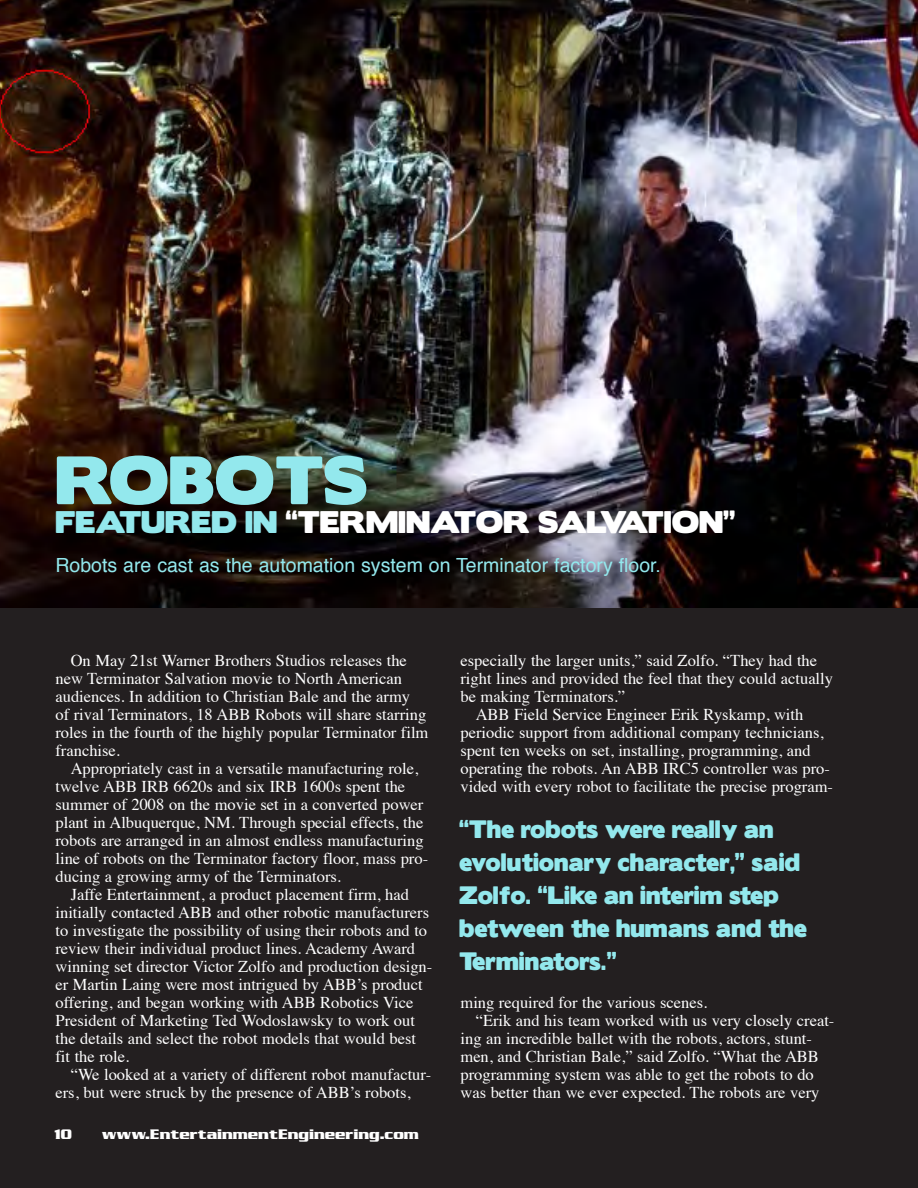
<style>
.page{position:relative;width:918px;height:1188px;background:#fff}
.page>*{position:absolute;margin:0;border:0;box-sizing:border-box;transform-origin:0 0}
.BODY{font:60.9px "Boris Black Bloxx";color:#93e8ed}
.BODY-2{font:27.9px "Boris Black Bloxx";color:#fff}
.BODY-3{font:22.5px/33px "Boris Black Bloxx";color:#93e8ed}
.BODY-4{font:19.5px "Helvetica";color:#93e8ed}
.BODY-5{font:16.5px/18px "Times";color:#fff}
.t1{font:700 15px "Serpentine ICG";color:#fff}
.s1{color:#93e8ed}
</style>
<div class="page">
<div style="left:0;top:1px;width:918px;height:1187px;background:#231f20"></div>
<img style="left:0;top:0;width:918px;height:608px">
<p class="BODY" style="left:56px;top:434px;width:314px">ROBOTS</p>
<p class="BODY-2" style="left:56px;top:501px;width:682px"><span class="s1">FEATURED IN</span> “TERMINATOR SALVATION”</p>
<p class="BODY-4" style="left:56px;top:550px;width:607px">Robots are cast as the automation system on Terminator factory floor.</p>
<p class="BODY-5" style="left:56px;top:650px;width:374px;text-indent:15px">On May 21st Warner Brothers Studios releases the new Terminator Salvation movie to North American audiences. In addition to Christian Bale and the army<br>of rival Terminators, 18 ABB Robots will share starring roles in the fourth of the highly popular Terminator film franchise.</p>
<p class="BODY-5" style="left:56px;top:758px;width:374px;text-indent:15px">Appropriately cast in a versatile manufacturing role, twelve ABB IRB 6620s and six IRB 1600s spent the summer of 2008 on the movie set in a converted power plant in Albuquerque, NM. Through special effects, the robots are arranged in an almost endless manufacturing line of robots on the Terminator factory floor, mass pro&shy;ducing a growing army of the Terminators.</p>
<p class="BODY-5" style="left:56px;top:884px;width:378px;text-indent:15px">Jaffe Entertainment, a product placement firm, had initially contacted ABB and other robotic manufacturers to investigate the possibility of using their robots and to review their individual product lines. Academy Award winning set director Victor Zolfo and production design&shy;er Martin Laing were most intrigued by ABB’s product offering, and began working with ABB Robotics Vice President of Marketing Ted Wodoslawsky to work out the details and select the robot models that would best fit the role.</p>
<p class="BODY-5" style="left:56px;top:1064px;width:377px;text-indent:15px">“We looked at a variety of different robot manufactur&shy;ers, but were struck by the presence of ABB’s robots,</p>
<p class="t1" style="left:54px;top:1125px;width:20px">10</p>
<p class="t1" style="left:102px;top:1125px;width:319px">www.EntertainmentEngineering.com</p>
<p class="BODY-5" style="left:460px;top:650px;width:374px">especially the larger units,” said Zolfo. “They had the right lines and provided the feel that they could actually be making Terminators.”</p>
<p class="BODY-5" style="left:461px;top:704px;width:374px;text-indent:15px">ABB Field Service Engineer Erik Ryskamp, with periodic support from additional company technicians, spent ten weeks on set, installing, programming, and operating the robots. An ABB IRC5 controller was pro&shy;vided with every robot to facilitate the precise program-</p>
<p class="BODY-3" style="left:459px;top:813px;width:350px">“The robots were really an evolutionary character,” said<br>Zolfo. “Like an interim step between the humans and the<br>Terminators.”</p>
<p class="BODY-5" style="left:461px;top:992px;width:248px">ming required for the various scenes.</p>
<p class="BODY-5" style="left:460px;top:1010px;width:375px;text-indent:15px">“Erik and his team worked with us very closely creat&shy;ing an incredible ballet with the robots, actors, stunt&shy;men, and Christian Bale,” said Zolfo. “What the ABB programming system was able to get the robots to do was better than we ever expected. The robots are very</p>
</div>
